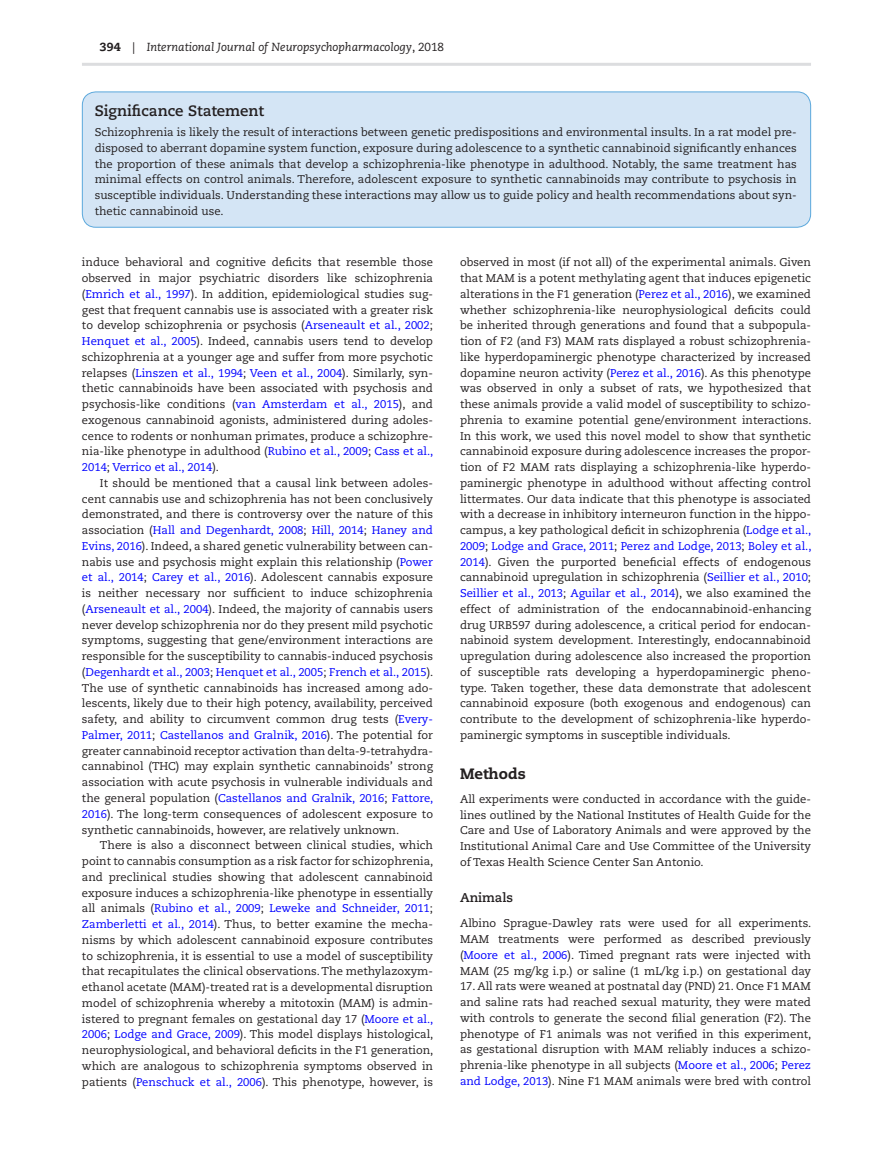
<style>
.page{position:relative;width:893px;height:1174px;background:#fff}
.page>*{position:absolute;margin:0;border:0;box-sizing:border-box;transform-origin:0 0}
.t1{font:700 15px "Caecilia LT Std";color:#231f20}
.t2{font:800 15px "Caecilia LT Std";color:#231f20}
.t3{font:700 12.75px "Caecilia LT Std";color:#231f20}
.t4{font:italic 11.7px "Caecilia LT Std";color:#231f20}
.t5{font:11.25px/15.8px "Caecilia LT Std";color:#231f20;text-align:justify}
.s1{font-weight:800;font-style:normal}
.s2{font-style:normal}
.s3{color:#00f}
</style>
<div class="page">
<hr style="left:82px;top:63px;width:729px;height:3px;background:#dcdddf">
<div style="left:82px;top:92px;width:729px;height:135px;background:#d4e5f5;border-radius:14px"></div>
<div style="left:82px;top:91px;width:729px;height:137px;border:1px solid #5ba8dc;border-radius:14px"></div>
<p class="t4" style="left:100px;top:40px;width:346px"><span class="s1">394</span> <span class="s2">|</span> International Journal of Neuropsychopharmacology<span class="s2">, 2018</span></p>
<h1 class="t1" style="left:95px;top:102px;width:171px">Significance Statement</h1>
<p class="t5" style="left:95px;top:124px;width:704px">Schizophrenia is likely the result of interactions between genetic predispositions and environmental insults. In a rat model pre&shy;disposed to aberrant dopamine system function, exposure during adolescence to a synthetic cannabinoid significantly enhances the proportion of these animals that develop a schizophrenia-like phenotype in adulthood. Notably, the same treatment has minimal effects on control animals. Therefore, adolescent exposure to synthetic cannabinoids may contribute to psychosis in susceptible individuals. Understanding these interactions may allow us to guide policy and health recommendations about syn&shy;thetic cannabinoid use.</p>
<p class="t5" style="left:82px;top:255px;width:353px">induce behavioral and cognitive deficits that resemble those observed in major psychiatric disorders like schizophrenia (<span class="s3">Emrich et al., 1997</span>). In addition, epidemiological studies sug&shy;gest that frequent cannabis use is associated with a greater risk to develop schizophrenia or psychosis (<span class="s3">Arseneault et al., 2002</span>; <span class="s3">Henquet et al., 2005</span>). Indeed, cannabis users tend to develop schizophrenia at a younger age and suffer from more psychotic relapses (<span class="s3">Linszen et al., 1994</span>; <span class="s3">Veen et al., 2004</span>). Similarly, syn&shy;thetic cannabinoids have been associated with psychosis and psychosis-like conditions (<span class="s3">van Amsterdam et al., 2015</span>), and exogenous cannabinoid agonists, administered during adoles&shy;cence to rodents or nonhuman primates, produce a schizophre&shy;nia-like phenotype in adulthood (<span class="s3">Rubino et al., 2009</span>; <span class="s3">Cass et al., 2014</span>; <span class="s3">Verrico et al., 2014</span>).</p>
<p class="t5" style="left:82px;top:475px;width:353px;text-indent:18px">It should be mentioned that a causal link between adoles&shy;cent cannabis use and schizophrenia has not been conclusively demonstrated, and there is controversy over the nature of this association (<span class="s3">Hall and Degenhardt, 2008</span>; <span class="s3">Hill, 2014</span>; <span class="s3">Haney and Evins, 2016</span>). Indeed, a shared genetic vulnerability between can&shy;nabis use and psychosis might explain this relationship (<span class="s3">Power et al., 2014</span>; <span class="s3">Carey et al., 2016</span>). Adolescent cannabis exposure is neither necessary nor sufficient to induce schizophrenia (<span class="s3">Arseneault et al., 2004</span>). Indeed, the majority of cannabis users never develop schizophrenia nor do they present mild psychotic symptoms, suggesting that gene/environment interactions are responsible for the susceptibility to cannabis-induced psychosis (<span class="s3">Degenhardt et al., 2003</span>; <span class="s3">Henquet et al., 2005</span>; <span class="s3">French et al., 2015</span>).<br>The use of synthetic cannabinoids has increased among ado&shy;lescents, likely due to their high potency, availability, perceived safety, and ability to circumvent common drug tests (<span class="s3">Every-Palmer, 2011</span>; <span class="s3">Castellanos and Gralnik, 2016</span>). The potential for greater cannabinoid receptor activation than delta-9-tetrahydra&shy;cannabinol (THC) may explain synthetic cannabinoids’ strong association with acute psychosis in vulnerable individuals and the general population (<span class="s3">Castellanos and Gralnik, 2016</span>; <span class="s3">Fattore, 2016</span>). The long-term consequences of adolescent exposure to synthetic cannabinoids, however, are relatively unknown.</p>
<p class="t5" style="left:82px;top:837px;width:353px;text-indent:18px">There is also a disconnect between clinical studies, which point to cannabis consumption as a risk factor for schizophrenia, and preclinical studies showing that adolescent cannabinoid exposure induces a schizophrenia-like phenotype in essentially all animals (<span class="s3">Rubino et al., 2009</span>; <span class="s3">Leweke and Schneider, 2011</span>; <span class="s3">Zamberletti et al., 2014</span>). Thus, to better examine the mecha&shy;nisms by which adolescent cannabinoid exposure contributes to schizophrenia, it is essential to use a model of susceptibility that recapitulates the clinical observations. The methylazoxym&shy;ethanol acetate (MAM)-treated rat is a developmental disruption model of schizophrenia whereby a mitotoxin (MAM) is admin&shy;istered to pregnant females on gestational day 17 (<span class="s3">Moore et al., 2006</span>; <span class="s3">Lodge and Grace, 2009</span>). This model displays histological, neurophysiological, and behavioral deficits in the F1 generation, which are analogous to schizophrenia symptoms observed in patients (<span class="s3">Penschuck et al., 2006</span>). This phenotype, however, is</p>
<p class="t5" style="left:460px;top:255px;width:353px">observed in most (if not all) of the experimental animals. Given that MAM is a potent methylating agent that induces epigenetic alterations in the F1 generation (<span class="s3">Perez et al., 2016</span>), we examined whether schizophrenia-like neurophysiological deficits could be inherited through generations and found that a subpopula&shy;tion of F2 (and F3) MAM rats displayed a robust schizophrenia&shy;like hyperdopaminergic phenotype characterized by increased dopamine neuron activity (<span class="s3">Perez et al., 2016</span>). As this phenotype was observed in only a subset of rats, we hypothesized that these animals provide a valid model of susceptibility to schizo&shy;phrenia to examine potential gene/environment interactions.<br>In this work, we used this novel model to show that synthetic cannabinoid exposure during adolescence increases the propor&shy;tion of F2 MAM rats displaying a schizophrenia-like hyperdo&shy;paminergic phenotype in adulthood without affecting control littermates. Our data indicate that this phenotype is associated with a decrease in inhibitory interneuron function in the hippo&shy;campus, a key pathological deficit in schizophrenia (<span class="s3">Lodge et al., 2009</span>; <span class="s3">Lodge and Grace, 2011</span>; <span class="s3">Perez and Lodge, 2013</span>; <span class="s3">Boley et al., 2014</span>). Given the purported beneficial effects of endogenous cannabinoid upregulation in schizophrenia (<span class="s3">Seillier et al., 2010</span>; <span class="s3">Seillier et al., 2013</span>; <span class="s3">Aguilar et al., 2014</span>), we also examined the effect of administration of the endocannabinoid-enhancing drug URB597 during adolescence, a critical period for endocan&shy;nabinoid system development. Interestingly, endocannabinoid upregulation during adolescence also increased the proportion of susceptible rats developing a hyperdopaminergic pheno&shy;type. Taken together, these data demonstrate that adolescent cannabinoid exposure (both exogenous and endogenous) can contribute to the development of schizophrenia-like hyperdo&shy;paminergic symptoms in susceptible individuals.</p>
<h1 class="t2" style="left:460px;top:764px;width:67px">Methods</h1>
<p class="t5" style="left:460px;top:791px;width:353px">All experiments were conducted in accordance with the guide&shy;lines outlined by the National Institutes of Health Guide for the Care and Use of Laboratory Animals and were approved by the Institutional Animal Care and Use Committee of the University of Texas Health Science Center San Antonio.</p>
<p class="t3" style="left:460px;top:889px;width:55px">Animals</p>
<p class="t5" style="left:460px;top:915px;width:353px">Albino Sprague-Dawley rats were used for all experiments.<br>MAM treatments were performed as described previously (<span class="s3">Moore et al., 2006</span>). Timed pregnant rats were injected with MAM (25 mg/kg i.p.) or saline (1 mL/kg i.p.) on gestational day</p>
<p class="t5" style="left:460px;top:978px;width:353px">17. All rats were weaned at postnatal day (PND) 21. Once F1 MAM and saline rats had reached sexual maturity, they were mated with controls to generate the second filial generation (F2). The phenotype of F1 animals was not verified in this experiment, as gestational disruption with MAM reliably induces a schizo&shy;phrenia-like phenotype in all subjects (<span class="s3">Moore et al., 2006</span>; <span class="s3">Perez and Lodge, 2013</span>). Nine F1 MAM animals were bred with control</p>
</div>
